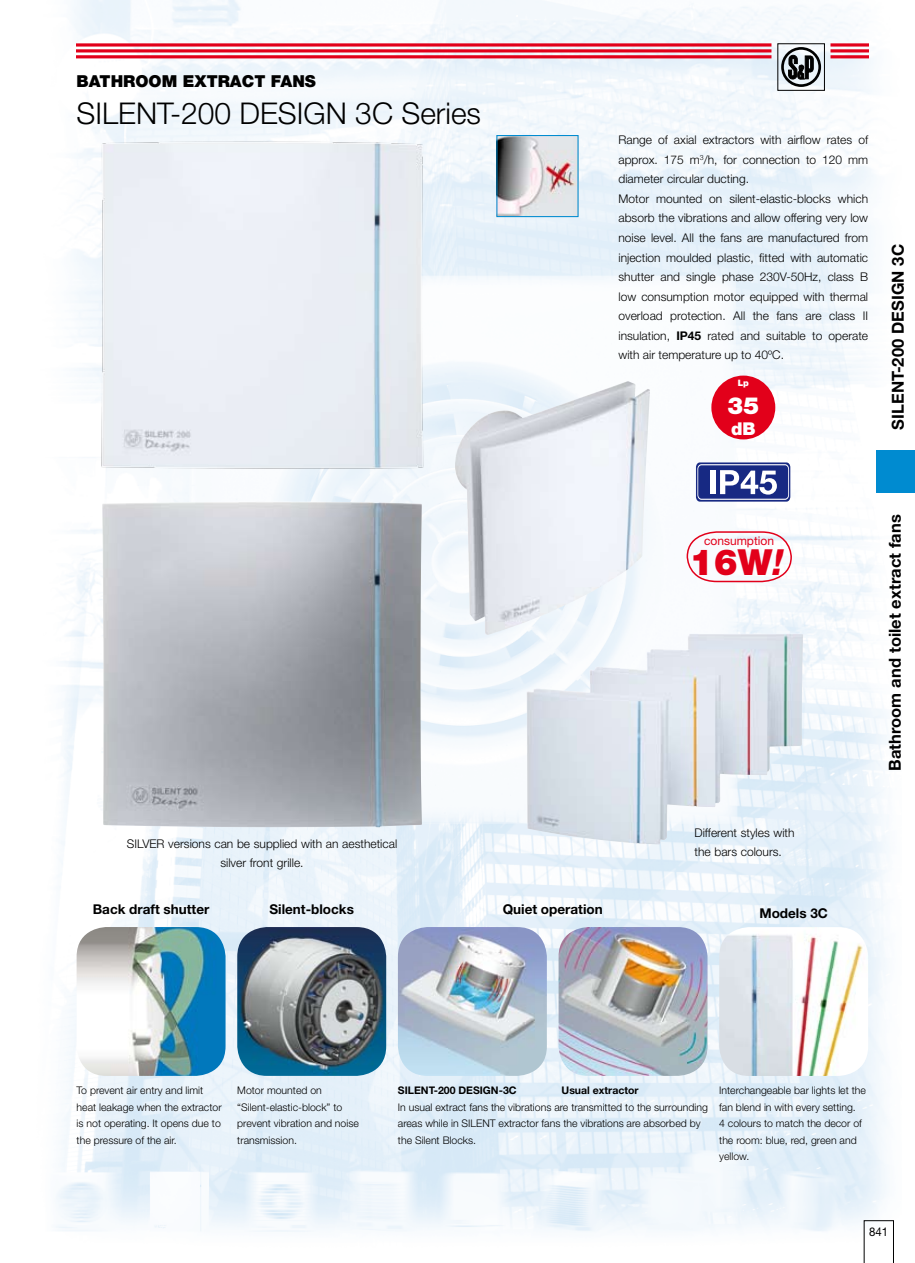
<style>
.page{position:relative;width:915px;height:1263px;background:#fff}
.page>*{position:absolute;margin:0;border:0;box-sizing:border-box;transform-origin:0 0}
.t1{font:900 36px "Helvetica Neue";color:#e2001a}
.t2{font:300 30px "Helvetica Neue";color:#000}
.t3{font:900 23.55px "Helvetica Neue";color:#fff}
.t4{font:900 17.7px "Helvetica Neue";color:#fff}
.t5{font:700 16.5px "Helvetica Neue";color:#000}
.t6{font:900 16.5px "Helvetica Neue";color:#000}
.t7{font:700 13.5px "Helvetica Neue";color:#000}
.t8{font:300 12px/19.5px "Helvetica Neue";color:#000}
.t9{font:12px "Helvetica Neue";color:#e2001a}
.t10{font:12px "Helvetica Neue";color:#000;scale:.95 1}
.t11{font:300 10.5px/16.5px "Helvetica Neue";color:#000}
.t12{font:700 10.5px "Helvetica Neue";color:#000}
.t13{font:900 8.85px "Helvetica Neue";color:#fff}
.s1{font-weight:700}
.s2{font-family:"Helvetica Neue LT Std";font-weight:800;font-style:italic}
</style>
<div class="page">
<img style="left:56px;top:0;width:844px;height:1263px">
<div style="left:780px;top:47px;width:40px;height:40px;border:3px solid #000;border-radius:50%"></div>
<svg style="left:788px;top:55px;width:25px;height:24px"></svg>
<svg style="left:77px;top:43px;width:694px;height:4px;background:#e53247"></svg>
<hr style="left:77px;top:49px;width:694px;height:3px;background:#e2001a">
<hr style="left:77px;top:55px;width:694px;height:3px;background:#e2001a">
<svg style="left:830px;top:43px;width:37px;height:4px"></svg>
<hr style="left:830px;top:49px;width:37px;height:3px;background:#e2001a">
<hr style="left:830px;top:55px;width:37px;height:3px;background:#e2001a">
<div style="left:876px;top:451px;width:38px;height:42px;background:#008bd0"></div>
<img style="left:498px;top:137px;width:78px;height:78px">
<div style="left:496px;top:135px;width:82px;height:82px;border:1px solid #008bd0"></div>
<img style="left:98px;top:137px;width:328px;height:336px">
<img style="left:77px;top:927px;width:148px;height:149px">
<img style="left:237px;top:927px;width:149px;height:149px">
<img style="left:398px;top:927px;width:148px;height:149px">
<img style="left:558px;top:927px;width:149px;height:149px">
<img style="left:719px;top:927px;width:148px;height:149px">
<div style="left:711px;top:376px;width:64px;height:63px;background:#e2001a;border-radius:50%"></div>
<svg style="left:695px;top:462px;width:95px;height:40px"></svg>
<svg style="left:685px;top:530px;width:107px;height:53px"></svg>
<img style="left:526px;top:634px;width:276px;height:210px">
<img style="left:102px;top:502px;width:320px;height:325px">
<img style="left:453px;top:381px;width:196px;height:254px">
<svg style="left:863px;top:1220px;width:30px;height:43px"></svg>
<h3 class="t6" style="left:77px;top:71px;width:228px">BATHROO M EXTRACT FANS</h3>
<h2 class="t2" style="left:77px;top:95px;width:406px">SILENT-200 DESIGN 3C Series</h2>
<p class="t8" style="left:618px;top:130px;width:251px">Range of axial extractors with airflow rates of approx. 175 m<sup>3</sup>/h, for connection to 120 mm diameter circular ducting.<br>Motor mounted on silent-elastic-blocks which absorb the vibrations and allow offering very low noise level. All the fans are manufactured from injection moulded plastic, fitted with automatic shutter and single phase 230V-50Hz, class B low consumption motor equipped with thermal overload protection. All the fans are class II insulation, <span class="s1">IP45</span> rated and suitable to operate with air temperature up to 40ºC.</p>
<p class="t13" style="left:737px;top:377px;width:13px">Lp</p>
<h3 class="t3" style="left:727px;top:392px;width:33px">35</h3>
<h3 class="t4" style="left:730px;top:418px;width:26px">dB</h3>
<h3 class="t5" style="left:887px;top:429px;width:187px;rotate:-90deg">SILENT-200 DESIGN 3C</h3>
<p class="t8" style="left:127px;top:834px;width:272px;text-align:center">SILVER versions can be supplied with an aesthetical silver front grille.</p>
<p class="t7" style="left:93px;top:901px;width:118px">Back draft shutter</p>
<p class="t7" style="left:269px;top:901px;width:86px">Silent-blocks</p>
<p class="t9" style="left:703px;top:533px;width:71px">consumption</p>
<h1 class="t1" style="left:689px;top:541px;width:96px">16W<span class="s2">!</span></h1>
<p class="t8" style="left:694px;top:823px;width:102px">Different styles with the bars colours.</p>
<p class="t7" style="left:502px;top:901px;width:101px">Quiet operation</p>
<p class="t7" style="left:759px;top:904px;width:70px">Models 3C</p>
<h3 class="t5" style="left:884px;top:771px;width:258px;rotate:-90deg">Bathroom and toilet extract fans</h3>
<p class="t11" style="left:77px;top:1082px;width:146px">To prevent air entry and limit heat leakage when the extractor is not operating. It opens due to the pressure of the air.</p>
<p class="t11" style="left:237px;top:1082px;width:123px">Motor mounted on “Silent-elastic-block” to prevent vibration and noise transmission.</p>
<p class="t12" style="left:398px;top:1084px;width:120px">SILENT-200 DESIGN-3C</p>
<p class="t12" style="left:561px;top:1084px;width:78px">Usual extractor</p>
<p class="t11" style="left:398px;top:1098px;width:311px">In usual extract fans the vibrations are transmitted to the surrounding areas while in SILENT extractor fans the vibrations are absorbed by the Silent Blocks.</p>
<p class="t11" style="left:719px;top:1082px;width:148px">Interchangeable bar lights let the fan blend in with every setting.<br>4 colours to match the decor of the room: blue, red, green and yellow.</p>
<p class="t10" style="left:869px;top:1225px;width:22px">841</p>
</div>
